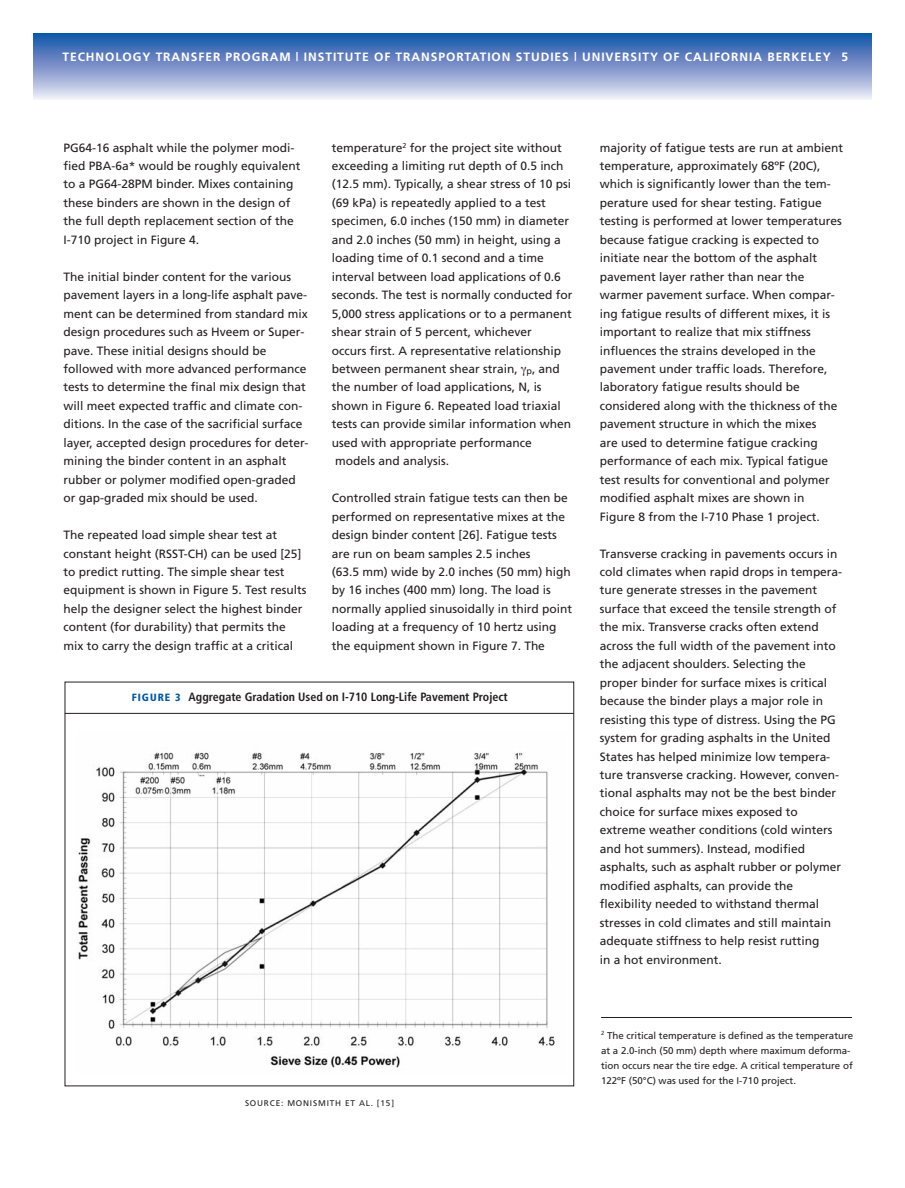
<style>
.page{position:relative;width:905px;height:1188px;background:#fff}
.page>*{position:absolute;margin:0;border:0;box-sizing:border-box;transform-origin:0 0}
.t1{font:12px/18.5px "Frutiger";color:#231f20}
.t2{font:700 12px "Frutiger";letter-spacing:.08em;color:#fff}
.t3{font:700 condensed 12px "Frutiger";color:#231f20}
.t4{font:9.75px/15px "Frutiger";color:#231f20}
.t5{font:8.25px "Frutiger";letter-spacing:.1em;color:#231f20}
.s1{font-weight:900;font-size:10.5px;color:#0157a8}
</style>
<div class="page">
<div style="left:34px;top:34px;width:837px;height:66px;background:linear-gradient(to bottom,#124ea6,#ebe5f4)"></div>
<hr style="left:65px;top:713px;width:508px;height:1px;background:#231f20">
<img style="left:78px;top:752px;width:477px;height:316px">
<hr style="left:601px;top:1017px;width:251px;height:1px;background:#231f20">
<p class="t2" style="left:62px;top:52px;width:787px">TECHNOLOGY TRANSFER PROGRAM | INSTITUTE OF TRANSPORTATION STUDIES | UNIVERSITY OF CALIFORNIA BERKELEY 5</p>
<p class="t1" style="left:63px;top:139px;width:238px">PG64-16 asphalt while the polymer modi&shy;fied PBA-6a* would be roughly equivalent to a PG64-28PM binder. Mixes containing these binders are shown in the design of the full depth replacement section of the I-710 project in Figure 4.</p>
<p class="t1" style="left:63px;top:268px;width:247px">The initial binder content for the various pavement layers in a long-life asphalt pave&shy;ment can be determined from standard mix design procedures such as Hveem or Super&shy;pave. These initial designs should be followed with more advanced performance tests to determine the final mix design that will meet expected traffic and climate con&shy;ditions. In the case of the sacrificial surface layer, accepted design procedures for deter&shy;mining the binder content in an asphalt rubber or polymer modified open-graded or gap-graded mix should be used.</p>
<p class="t1" style="left:63px;top:527px;width:244px">The repeated load simple shear test at constant height (RSST-CH) can be used [25] to predict rutting. The simple shear test equipment is shown in Figure 5. Test results help the designer select the highest binder content (for durability) that permits the mix to carry the design traffic at a critical</p>
<p class="t1" style="left:332px;top:139px;width:242px">temperature<sup>2</sup> for the project site without exceeding a limiting rut depth of 0.5 inch (12.5 mm). Typically, a shear stress of 10 psi (69 kPa) is repeatedly applied to a test specimen, 6.0 inches (150 mm) in diameter and 2.0 inches (50 mm) in height, using a loading time of 0.1 second and a time interval between load applications of 0.6 seconds. The test is normally conducted for 5,000 stress applications or to a permanent shear strain of 5 percent, whichever<br>occurs first. A representative relationship between permanent shear strain, <sub>p</sub>, and the number of load applications, N, is shown in Figure 6. Repeated load triaxial tests can provide similar information when used with appropriate performance models and analysis.</p>
<p class="t1" style="left:332px;top:490px;width:242px">Controlled strain fatigue tests can then be performed on representative mixes at the design binder content [26]. Fatigue tests are run on beam samples 2.5 inches<br>(63.5 mm) wide by 2.0 inches (50 mm) high by 16 inches (400 mm) long. The load is normally applied sinusoidally in third point loading at a frequency of 10 hertz using the equipment shown in Figure 7. The</p>
<p class="t3" style="left:132px;top:692px;width:377px"><span class="s1">FIGURE 3</span> Aggregate Gradation Used on I-710 Long-Life Pavement Project</p>
<p class="t5" style="left:245px;top:1100px;width:151px">SOURCE: MONISMITH ET AL. [15]</p>
<p class="t1" style="left:600px;top:139px;width:245px">majority of fatigue tests are run at ambient temperature, approximately 68ºF (20C), which is significantly lower than the tem&shy;perature used for shear testing. Fatigue testing is performed at lower temperatures because fatigue cracking is expected to initiate near the bottom of the asphalt pavement layer rather than near the warmer pavement surface. When compar&shy;ing fatigue results of different mixes, it is important to realize that mix stiffness influences the strains developed in the pavement under traffic loads. Therefore, laboratory fatigue results should be considered along with the thickness of the pavement structure in which the mixes<br>are used to determine fatigue cracking performance of each mix. Typical fatigue test results for conventional and polymer modified asphalt mixes are shown in<br>Figure 8 from the I-710 Phase 1 project.</p>
<p class="t1" style="left:600px;top:545px;width:244px">Transverse cracking in pavements occurs in cold climates when rapid drops in tempera&shy;ture generate stresses in the pavement surface that exceed the tensile strength of the mix. Transverse cracks often extend across the full width of the pavement into the adjacent shoulders. Selecting the proper binder for surface mixes is critical because the binder plays a major role in resisting this type of distress. Using the PG system for grading asphalts in the United States has helped minimize low tempera&shy;ture transverse cracking. However, conven&shy;tional asphalts may not be the best binder choice for surface mixes exposed to extreme weather conditions (cold winters and hot summers). Instead, modified asphalts, such as asphalt rubber or polymer modified asphalts, can provide the flexibility needed to withstand thermal stresses in cold climates and still maintain adequate stiffness to help resist rutting<br>in a hot environment.</p>
<p class="t4" style="left:601px;top:1029px;width:254px"><sup>2</sup> The critical temperature is defined as the temperature at a 2.0-inch (50 mm) depth where maximum deforma&shy;tion occurs near the tire edge. A critical temperature of 122ºF (50°C) was used for the I-710 project.</p>
</div>
